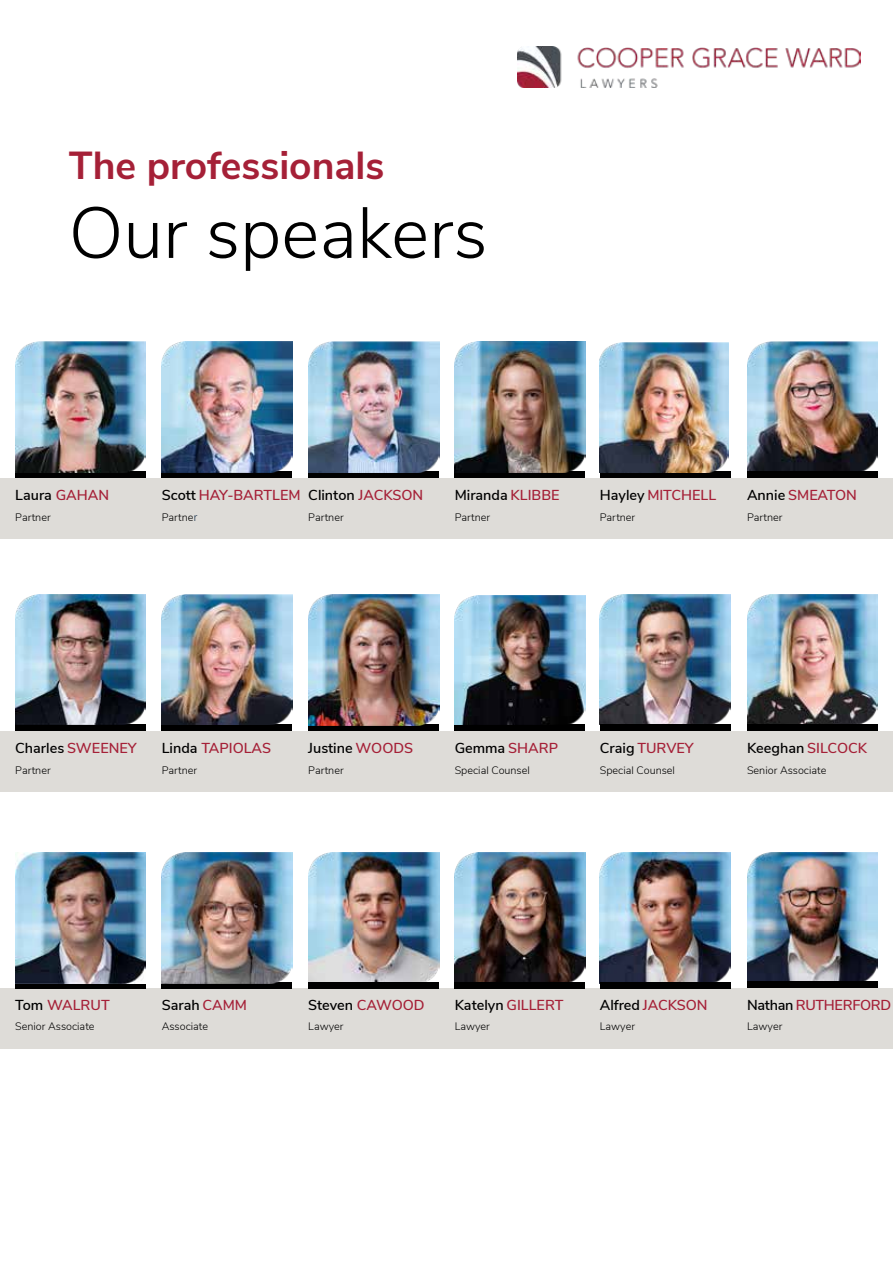
<style>
.page{position:relative;width:893px;height:1263px;background:#fff}
.page>*{position:absolute;margin:0;border:0;box-sizing:border-box;transform-origin:0 0}
.t1{font:300 72px "Nunito Sans";color:#000}
.t2{font:700 39px "Nunito Sans";color:#a52037}
.t3{font:600 14.4px "Nunito Sans";color:#000}
.t4{font:600 14.4px "Nunito Sans";color:#a52037}
.t5{font:600 14.4px "Nunito Sans";letter-spacing:-.02em;color:#a52037}
.t6{font:300 10.8px "Nunito Sans";color:#000}
.s1{color:#a52037}
.s2{color:#000}
.s3{font-family:"Fira Sans";color:#0c2845}
</style>
<div class="page">
<div style="left:0;top:478px;width:893px;height:60px;background:#dedcd8"></div>
<div style="left:0;top:989px;width:893px;height:60px;background:#dedcd8"></div>
<div style="left:0;top:731px;width:893px;height:60px;background:#dedcd8"></div>
<div style="left:15px;top:471px;width:131px;height:7px;background:#000"></div>
<svg style="left:15px;top:983px;width:131px;height:6px"></svg>
<div style="left:15px;top:724px;width:131px;height:7px;background:#000"></div>
<div style="left:162px;top:471px;width:130px;height:7px;background:#000"></div>
<svg style="left:162px;top:983px;width:130px;height:6px"></svg>
<img style="left:162px;top:342px;width:130px;height:131px">
<img style="left:15px;top:342px;width:131px;height:131px">
<img style="left:600px;top:594px;width:131px;height:131px">
<img style="left:600px;top:852px;width:131px;height:131px">
<img style="left:308px;top:852px;width:131px;height:130px">
<img style="left:747px;top:342px;width:131px;height:131px">
<img style="left:455px;top:852px;width:130px;height:130px">
<div style="left:308px;top:471px;width:131px;height:7px;background:#000"></div>
<div style="left:308px;top:982px;width:131px;height:7px;background:#000"></div>
<div style="left:162px;top:724px;width:130px;height:7px;background:#000"></div>
<img style="left:747px;top:594px;width:131px;height:131px">
<img style="left:15px;top:594px;width:131px;height:131px">
<img style="left:747px;top:852px;width:131px;height:131px">
<div style="left:455px;top:471px;width:130px;height:7px;background:#000"></div>
<div style="left:455px;top:982px;width:130px;height:7px;background:#000"></div>
<svg style="left:308px;top:725px;width:131px;height:6px"></svg>
<img style="left:308px;top:342px;width:131px;height:131px">
<img style="left:15px;top:852px;width:131px;height:131px">
<img style="left:162px;top:594px;width:130px;height:131px">
<div style="left:600px;top:471px;width:130px;height:7px;background:#000"></div>
<div style="left:600px;top:982px;width:130px;height:7px;background:#000"></div>
<div style="left:455px;top:724px;width:130px;height:7px;background:#000"></div>
<div style="left:600px;top:724px;width:130px;height:7px;background:#000"></div>
<img style="left:455px;top:342px;width:130px;height:131px">
<img style="left:162px;top:852px;width:130px;height:131px">
<img style="left:308px;top:594px;width:131px;height:131px">
<img style="left:600px;top:342px;width:129px;height:131px">
<img style="left:455px;top:595px;width:130px;height:130px">
<div style="left:747px;top:471px;width:130px;height:7px;background:#000"></div>
<div style="left:747px;top:981px;width:130px;height:7px;background:#000"></div>
<div style="left:747px;top:724px;width:130px;height:6px;background:#000"></div>
<img style="left:517px;top:46px;width:343px;height:42px">
<h2 class="t2" style="left:69px;top:137px;width:317px">The professionals</h2>
<h1 class="t1" style="left:69px;top:180px;width:420px">Our speakers</h1>
<h3 class="t3" style="left:15px;top:484px;width:95px">Laura <span class="s1">GAHAN</span></h3>
<p class="t6" style="left:15px;top:510px;width:37px">Partner</p>
<h3 class="t3" style="left:308px;top:484px;width:116px">Clinton <span class="s1">JACKSON</span></h3>
<h3 class="t4" style="left:162px;top:485px;width:140px"><span class="s2">Scott</span> HAY-BARTLEM</h3>
<h3 class="t4" style="left:747px;top:485px;width:111px"><span class="s2">Annie</span> SMEATON</h3>
<h3 class="t4" style="left:600px;top:485px;width:118px"><span class="s2">Hayley</span> MITCHELL</h3>
<h3 class="t3" style="left:455px;top:485px;width:106px">Miranda <span class="s1">KLIBBE</span></h3>
<p class="t6" style="left:162px;top:510px;width:37px">Partne<span class="s3">r</span></p>
<p class="t6" style="left:308px;top:510px;width:37px">Partner</p>
<p class="t6" style="left:455px;top:510px;width:37px">Partner</p>
<p class="t6" style="left:600px;top:510px;width:37px">Partner</p>
<p class="t6" style="left:747px;top:510px;width:37px">Partner</p>
<h3 class="t4" style="left:162px;top:737px;width:111px"><span class="s2">Linda</span> TAPIOLAS</h3>
<h3 class="t3" style="left:308px;top:738px;width:106px">Justine <span class="s1">WOODS</span></h3>
<h3 class="t3" style="left:455px;top:738px;width:105px">Gemma <span class="s1">SHARP</span></h3>
<h3 class="t4" style="left:600px;top:738px;width:95px"><span class="s2">Craig</span> TURVEY</h3>
<h3 class="t3" style="left:15px;top:738px;width:123px">Charles <span class="s1">SWEENEY</span></h3>
<h3 class="t3" style="left:747px;top:738px;width:122px">Keeghan <span class="s1">SILCOCK</span></h3>
<p class="t6" style="left:15px;top:762px;width:37px">Partner</p>
<p class="t6" style="left:162px;top:762px;width:37px">Partner</p>
<p class="t6" style="left:600px;top:762px;width:77px">Special Counsel</p>
<p class="t6" style="left:455px;top:762px;width:77px">Special Counsel</p>
<p class="t6" style="left:308px;top:762px;width:37px">Partner</p>
<p class="t6" style="left:747px;top:762px;width:81px">Senior Associate</p>
<h3 class="t4" style="left:15px;top:994px;width:96px"><span class="s2">Tom</span> WALRUT</h3>
<h3 class="t3" style="left:162px;top:994px;width:87px">Sarah <span class="s1">CAMM</span></h3>
<h3 class="t3" style="left:308px;top:994px;width:118px">Steven <span class="s1">CAWOOD</span></h3>
<h3 class="t3" style="left:455px;top:994px;width:110px">Katelyn <span class="s1">GILLERT</span></h3>
<h3 class="t4" style="left:600px;top:994px;width:109px"><span class="s2">Alfred</span> JACKSON</h3>
<h3 class="t5" style="left:747px;top:994px;width:146px"><span class="s2">Nathan</span> RUTHERFORD</h3>
<p class="t6" style="left:15px;top:1018px;width:81px">Senior Associate</p>
<p class="t6" style="left:162px;top:1018px;width:48px">Associate</p>
<p class="t6" style="left:308px;top:1018px;width:37px">Lawyer</p>
<p class="t6" style="left:455px;top:1018px;width:37px">Lawyer</p>
<p class="t6" style="left:600px;top:1018px;width:37px">Lawyer</p>
<p class="t6" style="left:747px;top:1018px;width:37px">Lawyer</p>
</div>
